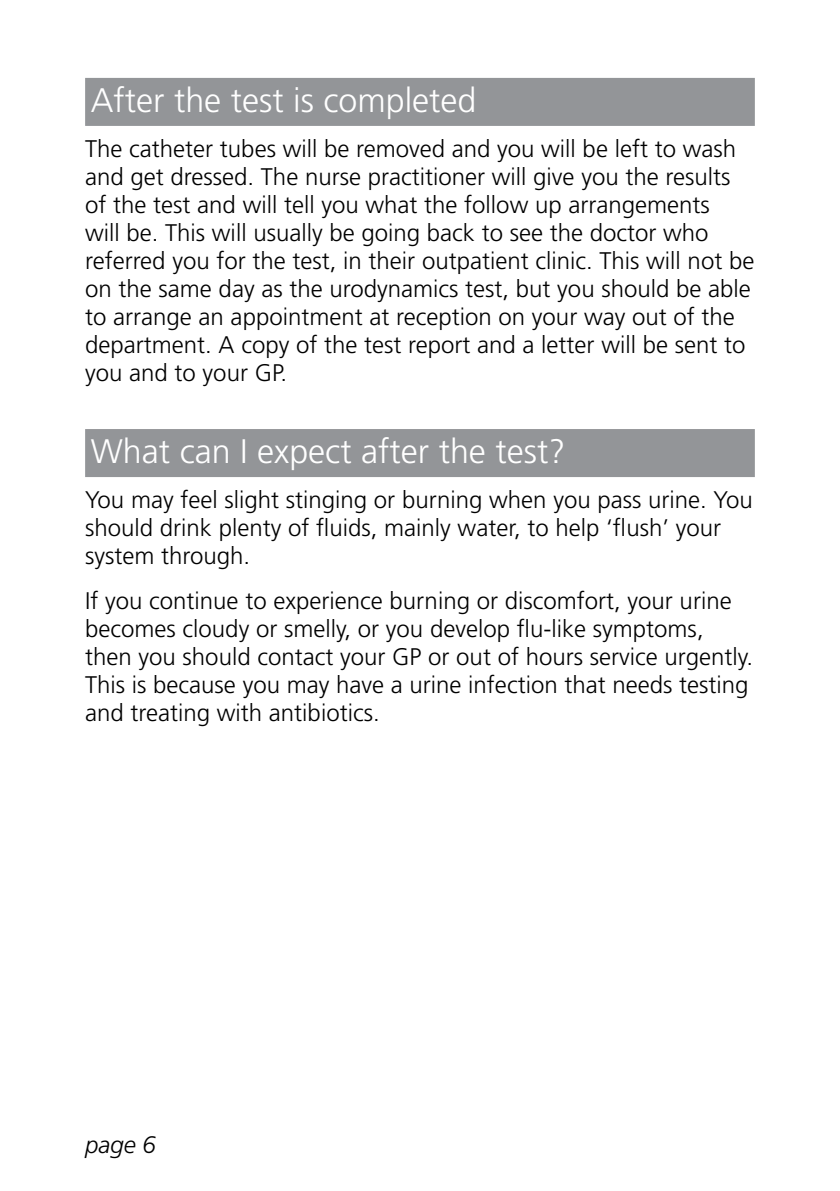
<style>
.page{position:relative;width:840px;height:1191px;background:#fff}
.page>*{position:absolute;margin:0;border:0;box-sizing:border-box;transform-origin:0 0}
.t1{font:300 34px "Frutiger";color:#fff}
.t2{font:300 24px/28px "Frutiger";color:#000}
.t3{font:italic 300 24px "Frutiger";color:#000}
</style>
<div class="page">
<div style="left:85px;top:78px;width:669px;height:48px;background:#939598"></div>
<div style="left:85px;top:429px;width:669px;height:48px;background:#939598"></div>
<h1 class="t1" style="left:91px;top:81px;width:387px">After the test is completed</h1>
<p class="t2" style="left:85px;top:134px;width:670px">The catheter tubes will be removed and you will be left to wash and get dressed. The nurse practitioner will give you the results of the test and will tell you what the follow up arrangements<br>will be. This will usually be going back to see the doctor who referred you for the test, in their outpatient clinic. This will not be on the same day as the urodynamics test, but you should be able to arrange an appointment at reception on your way out of the department. A copy of the test report and a letter will be sent to you and to your GP.</p>
<h1 class="t1" style="left:91px;top:432px;width:476px">What can I expect after the test?</h1>
<p class="t2" style="left:85px;top:485px;width:668px">You may feel slight stinging or burning when you pass urine. You should drink plenty of fluids, mainly water, to help ‘flush’ your system through.</p>
<p class="t2" style="left:85px;top:586px;width:669px">If you continue to experience burning or discomfort, your urine becomes cloudy or smelly, or you develop flu-like symptoms, then you should contact your GP or out of hours service urgently.<br>This is because you may have a urine infection that needs testing and treating with antibiotics.</p>
<p class="t3" style="left:85px;top:1131px;width:72px">page 6</p>
</div>
